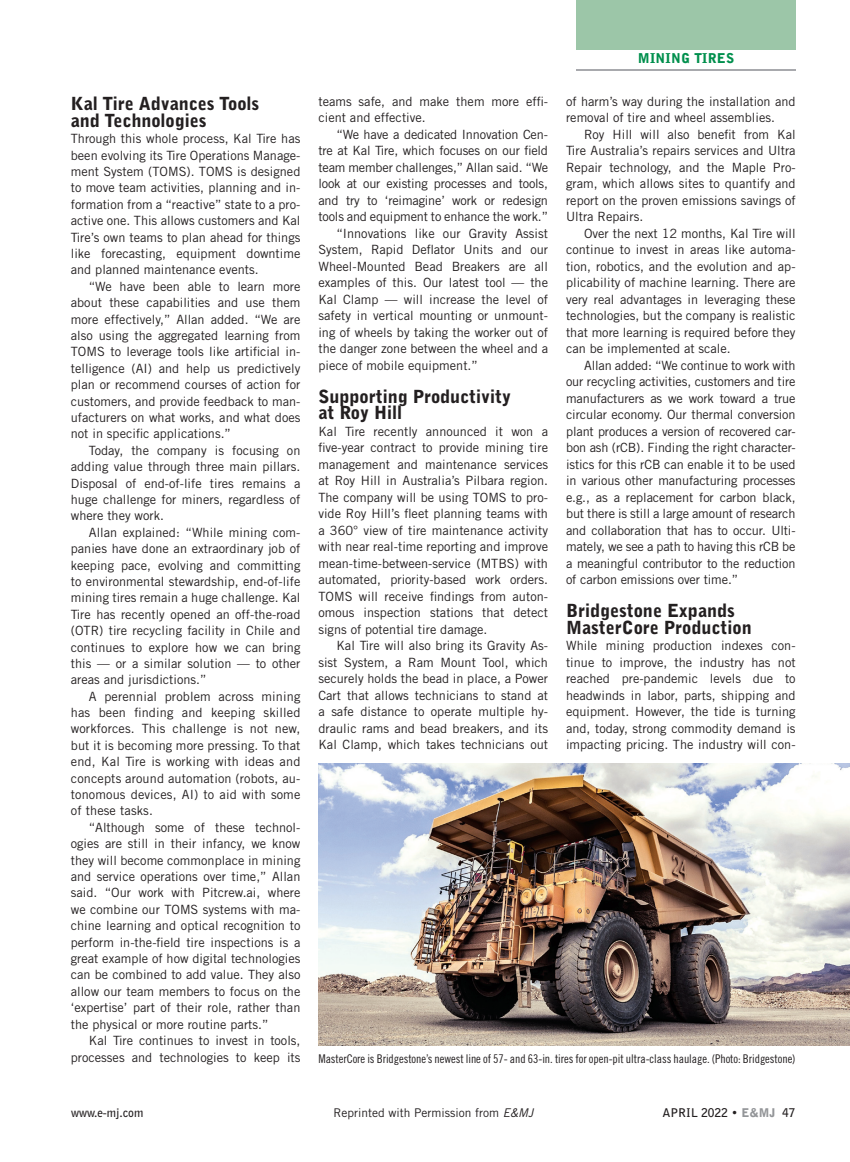
<style>
.page{position:relative;width:850px;height:1162px;background:#fff}
.page>*{position:absolute;margin:0;border:0;box-sizing:border-box;transform-origin:0 0}
.t1{font:900 18px/16.5px "Bell Gothic BT";color:#231f20}
.t2{font:900 13.5px "Bell Gothic BT";letter-spacing:.02em;color:#008f4d}
.t3{font:12.75px/16.5px "Trade Gothic";color:#231f20;text-align:justify}
.t4{font:12px "Trade Gothic Cond Eighteen";letter-spacing:-.005em;color:#231f20}
.t5{font:12px "Trade Gothic";color:#231f20}
.t6{font:700 12px "Bell Gothic BT";color:#231f20}
.s1{font-style:italic}
.s2{font-weight:900;color:#939598}
</style>
<div class="page">
<div style="left:577px;top:0;width:219px;height:50px;background:#9cc6a8"></div>
<hr style="left:577px;top:69px;width:219px;height:2px;background:#a8a9ad">
<img style="left:318px;top:763px;width:532px;height:283px">
<h1 class="t1" style="left:71px;top:97px;width:190px">Kal Tire Advances Tools and Technologies</h1>
<p class="t3" style="left:71px;top:132px;width:231px">Through this whole process, Kal Tire has been evolving its Tire Operations Manage&shy;ment System (TOMS). TOMS is designed to move team activities, planning and in&shy;formation from a “reactive” state to a pro&shy;active one. This allows customers and Kal Tire’s own teams to plan ahead for things like forecasting, equipment downtime and planned maintenance events.</p>
<p class="t3" style="left:71px;top:279px;width:231px;text-indent:18px">“We have been able to learn more about these capabilities and use them more effectively,” Allan added. “We are also using the aggregated learning from TOMS to leverage tools like artificial in&shy;telligence (AI) and help us predictively plan or recommend courses of action for customers, and provide feedback to man&shy;ufacturers on what works, and what does not in specific applications.”</p>
<p class="t3" style="left:71px;top:443px;width:231px;text-indent:18px">Today, the company is focusing on adding value through three main pillars.<br>Disposal of end-of-life tires remains a huge challenge for miners, regardless of where they work.</p>
<p class="t3" style="left:71px;top:525px;width:231px;text-indent:18px">Allan explained: “While mining com&shy;panies have done an extraordinary job of keeping pace, evolving and committing to environmental stewardship, end-of-life mining tires remain a huge challenge. Kal Tire has recently opened an off-the-road (OTR) tire recycling facility in Chile and continues to explore how we can bring this — or a similar solution — to other areas and jurisdictions.”</p>
<p class="t3" style="left:71px;top:689px;width:231px;text-indent:18px">A perennial problem across mining has been finding and keeping skilled workforces. This challenge is not new, but it is becoming more pressing. To that end, Kal Tire is working with ideas and concepts around automation (robots, au&shy;tonomous devices, AI) to aid with some of these tasks.</p>
<p class="t3" style="left:71px;top:820px;width:231px;text-indent:18px">“Although some of these technol&shy;ogies are still in their infancy, we know they will become commonplace in mining and service operations over time,” Allan said. “Our work with Pitcrew.ai, where we combine our TOMS systems with ma&shy;chine learning and optical recognition to perform in-the-field tire inspections is a great example of how digital technologies can be combined to add value. They also allow our team members to focus on the ‘expertise’ part of their role, rather than the physical or more routine parts.”</p>
<p class="t3" style="left:71px;top:1033px;width:231px;text-align:right">Kal Tire continues to invest in tools, processes and technologies to keep its</p>
<p class="t3" style="left:318px;top:94px;width:231px">teams safe, and make them more effi&shy;cient and effective.</p>
<p class="t3" style="left:336px;top:127px;width:213px">“We have a dedicated Innovation Cen-</p>
<p class="t3" style="left:318px;top:144px;width:231px">tre at Kal Tire, which focuses on our field</p>
<p class="t3" style="left:318px;top:160px;width:231px">team member challenges,” Allan said. “We</p>
<p class="t3" style="left:318px;top:177px;width:231px">look at our existing processes and tools,</p>
<p class="t3" style="left:318px;top:193px;width:231px">and try to ‘reimagine’ work or redesign</p>
<p class="t3" style="left:318px;top:210px;width:231px">tools and equipment to enhance the work.”</p>
<p class="t3" style="left:336px;top:226px;width:213px">“Innovations like our Gravity Assist</p>
<p class="t3" style="left:318px;top:243px;width:231px">System, Rapid Deflator Units and our</p>
<p class="t3" style="left:318px;top:259px;width:231px">Wheel-Mounted Bead Breakers are all</p>
<p class="t3" style="left:318px;top:276px;width:231px">examples of this. Our latest tool — the</p>
<p class="t3" style="left:318px;top:292px;width:231px">Kal Clamp — will increase the level of</p>
<p class="t3" style="left:318px;top:309px;width:231px">safety in vertical mounting or unmount-</p>
<p class="t3" style="left:318px;top:325px;width:231px">ing of wheels by taking the worker out of</p>
<p class="t3" style="left:318px;top:342px;width:231px">the danger zone between the wheel and a</p>
<p class="t3" style="left:318px;top:358px;width:161px">piece of mobile equipment.”</p>
<h1 class="t1" style="left:318px;top:389px;width:194px">Supporting Productivity at Roy Hill</h1>
<p class="t3" style="left:318px;top:424px;width:231px">Kal Tire recently announced it won a five-year contract to provide mining tire management and maintenance services at Roy Hill in Australia’s Pilbara region.<br>The company will be using TOMS to pro&shy;vide Roy Hill’s fleet planning teams with a 360° view of tire maintenance activity with near real-time reporting and improve mean-time-between-service (MTBS) with automated, priority-based work orders.<br>TOMS will receive findings from auton&shy;omous inspection stations that detect signs of potential tire damage.</p>
<p class="t3" style="left:318px;top:639px;width:231px;text-indent:18px">Kal Tire will also bring its Gravity As&shy;sist System, a Ram Mount Tool, which securely holds the bead in place, a Power Cart that allows technicians to stand at a safe distance to operate multiple hy&shy;draulic rams and bead breakers, and its Kal Clamp, which takes technicians out</p>
<p class="t2" style="left:638px;top:51px;width:98px">MINING TIRES</p>
<p class="t3" style="left:566px;top:94px;width:231px">of harm’s way during the installation and removal of tire and wheel assemblies.</p>
<p class="t3" style="left:566px;top:127px;width:231px;text-indent:18px">Roy Hill will also benefit from Kal Tire Australia’s repairs services and Ultra Repair technology, and the Maple Pro&shy;gram, which allows sites to quantify and report on the proven emissions savings of Ultra Repairs.</p>
<p class="t3" style="left:566px;top:226px;width:231px;text-indent:18px">Over the next 12 months, Kal Tire will continue to invest in areas like automa&shy;tion, robotics, and the evolution and ap&shy;plicability of machine learning. There are very real advantages in leveraging these technologies, but the company is realistic that more learning is required before they can be implemented at scale.</p>
<p class="t3" style="left:566px;top:358px;width:231px;text-indent:18px">Allan added: “We continue to work with our recycling activities, customers and tire manufacturers as we work toward a true circular economy. Our thermal conversion plant produces a version of recovered car&shy;bon ash (rCB). Finding the right character&shy;istics for this rCB can enable it to be used in various other manufacturing processes e.g., as a replacement for carbon black, but there is still a large amount of research and collaboration that has to occur. Ulti&shy;mately, we see a path to having this rCB be a meaningful contributor to the reduction of carbon emissions over time.”</p>
<h1 class="t1" style="left:566px;top:603px;width:187px">Bridgestone Expands<br>MasterCore Production</h1>
<p class="t3" style="left:566px;top:639px;width:231px">While mining production indexes con&shy;tinue to improve, the industry has not reached pre-pandemic levels due to headwinds in labor, parts, shipping and equipment. However, the tide is turning and, today, strong commodity demand is impacting pricing. The industry will con-</p>
<p class="t4" style="left:318px;top:1054px;width:479px">MasterCore is Bridgestone’s newest line of 57- and 63-in. tires for open-pit ultra-class haulage. (Photo: Bridgestone)</p>
<p class="t5" style="left:333px;top:1108px;width:201px">Reprinted with Permission from <span class="s1">E&amp;MJ</span></p>
<p class="t6" style="left:71px;top:1107px;width:74px">www.e-mj.com</p>
<p class="t6" style="left:663px;top:1107px;width:135px">APRIL 2022 • <span class="s2">E&amp;MJ</span> 47</p>
</div>
